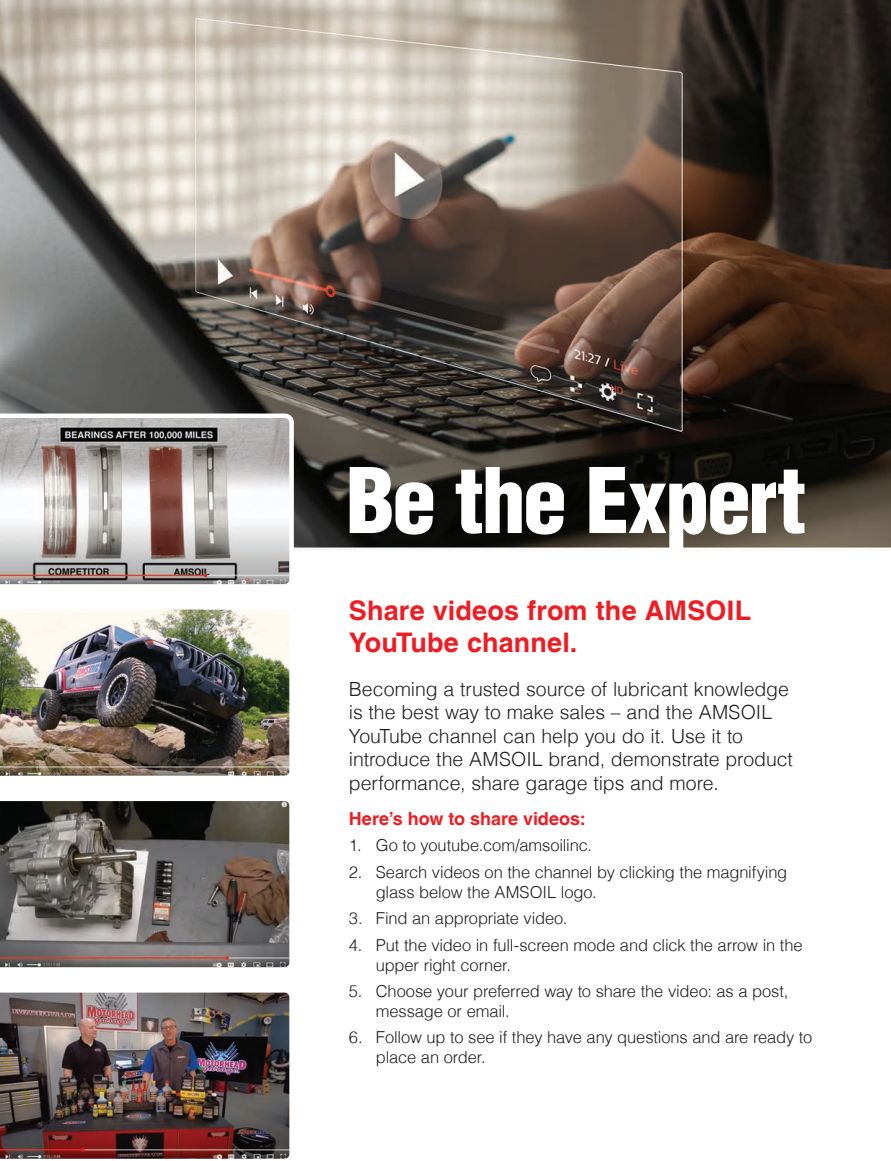
<style>
.page{position:relative;width:891px;height:1161px;background:#fff}
.page>*{position:absolute;margin:0;border:0;box-sizing:border-box;transform-origin:0 0}
.t1{font:900 condensed 88.05px "Helvetica LT";letter-spacing:-.03em;color:#fff}
.t2{font:700 27px/32.4px "Helvetica LT";letter-spacing:.005em;color:#ee1d23}
.t3{font:300 19.5px/23.4px "Helvetica LT";letter-spacing:-.005em;color:#231f20}
.t4{font:700 18px "Helvetica LT";color:#ee1d23}
.t5{font:300 16.5px/19.8px "Helvetica LT";letter-spacing:-.01em;color:#231f20}
</style>
<div class="page">
<img style="left:0;top:0;width:891px;height:550px">
<img style="left:0;top:609px;width:290px;height:167px">
<svg style="left:0;top:801px;width:290px;height:167px;background:#67615d"></svg>
<img style="left:0;top:992px;width:290px;height:167px">
<svg style="left:0;top:414px;width:294px;height:171px"></svg>
<h1 class="t1" style="left:346px;top:445px;width:462px">Be the Expert</h1>
<h2 class="t2" style="left:349px;top:594px;width:404px">Share videos from the AMSOIL<br>YouTube channel.</h2>
<p class="t3" style="left:349px;top:677px;width:446px">Becoming a trusted source of lubricant knowledge is the best way to make sales – and the AMSOIL YouTube channel can help you do it. Use it to introduce the AMSOIL brand, demonstrate product performance, share garage tips and more.</p>
<p class="t4" style="left:349px;top:807px;width:238px">Here’s how to share videos:</p>
<p class="t5" style="left:349px;top:835px;width:245px">1. Go to youtube.com/amsoilinc.</p>
<p class="t5" style="left:376px;top:862px;width:413px;text-indent:-27px">2. Search videos on the channel by clicking the magnifying glass below the AMSOIL logo.</p>
<p class="t5" style="left:349px;top:908px;width:220px">3. Find an appropriate video.</p>
<p class="t5" style="left:376px;top:935px;width:428px;text-indent:-27px">4. Put the video in full-screen mode and click the arrow in the upper right corner.</p>
<p class="t5" style="left:376px;top:981px;width:414px;text-indent:-27px">5. Choose your preferred way to share the video: as a post, message or email.</p>
<p class="t5" style="left:376px;top:1028px;width:438px;text-indent:-27px">6. Follow up to see if they have any questions and are ready to place an order.</p>
</div>
